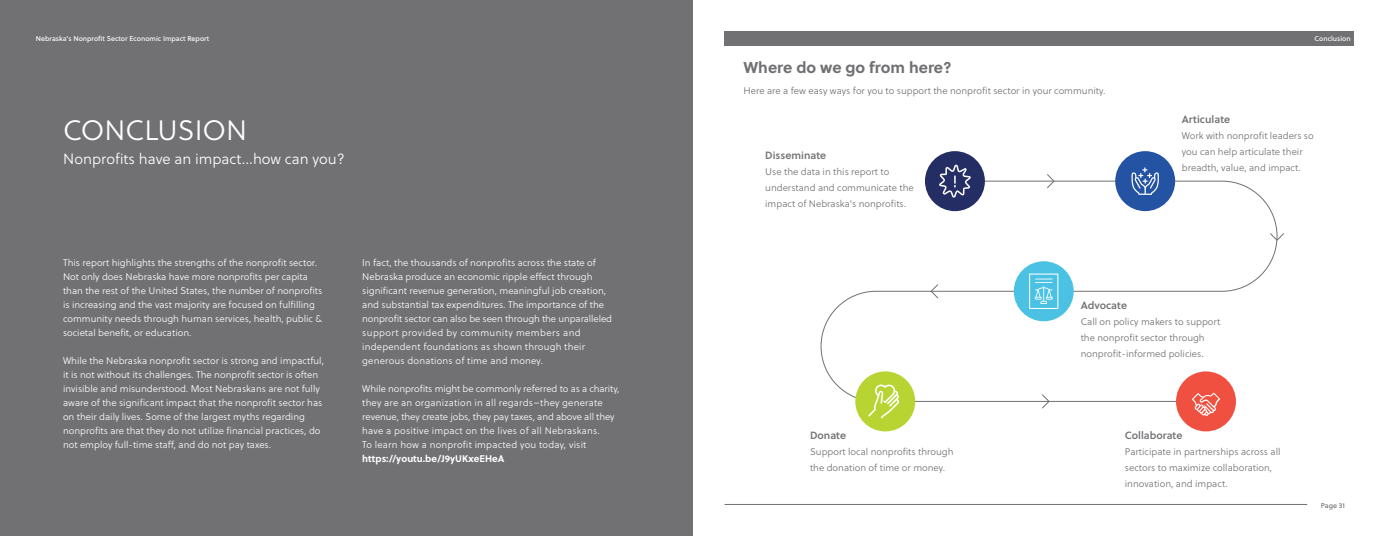
<style>
.page{position:relative;width:1386px;height:536px;background:#fff}
.page>*{position:absolute;margin:0;border:0;box-sizing:border-box;transform-origin:0 0}
.t1{font:300 28px "Soleil";color:#fff}
.t2{font:700 15.75px "Soleil";color:#717073}
.t3{font:300 14.88px "Soleil";color:#fff}
.t4{font:10.5px "Soleil Sb";color:#717073}
.t5{font:300 9.62px/14px "Soleil";color:#fff}
.t6{font:9.62px/15.8px "Soleil Lt";color:#717073}
.t7{font:300 9.62px/14px "Soleil";letter-spacing:.02em;color:#fff}
.t8{font:700 9.62px "Soleil";color:#fff}
.t9{font:7px "Soleil";color:#fff}
.t10{font:7px "Soleil";color:#717073}
</style>
<div class="page">
<hr style="left:724px;top:504px;width:583px;height:1px;background:#717073">
<div style="left:724px;top:32px;width:630px;height:14px;background:#717073"></div>
<div style="left:0;top:0;width:693px;height:536px;background:#717073"></div>
<svg style="left:953px;top:180px;width:325px;height:112px"></svg>
<svg style="left:820px;top:290px;width:410px;height:112px"></svg>
<div style="left:1014px;top:261px;width:60px;height:60px;background:#4bc2e4;border-radius:50%"></div>
<div style="left:855px;top:371px;width:60px;height:60px;background:#b7d433;border-radius:50%"></div>
<div style="left:1176px;top:371px;width:60px;height:60px;background:#f05040;border-radius:50%"></div>
<div style="left:925px;top:151px;width:60px;height:60px;background:#242e64;border-radius:50%"></div>
<div style="left:1115px;top:151px;width:60px;height:60px;background:#2353a2;border-radius:50%"></div>
<svg style="left:939px;top:165px;width:32px;height:32px"></svg>
<svg style="left:868px;top:384px;width:31px;height:34px"></svg>
<svg style="left:1192px;top:392px;width:28px;height:23px"></svg>
<svg style="left:1046px;top:174px;width:9px;height:15px"></svg>
<svg style="left:1269px;top:232px;width:15px;height:9px"></svg>
<svg style="left:930px;top:284px;width:9px;height:15px"></svg>
<svg style="left:1041px;top:393px;width:9px;height:16px"></svg>
<div style="left:1029px;top:273px;width:29px;height:36px;border:1px solid #fff"></div>
<svg style="left:1035px;top:278px;width:18px;height:26px"></svg>
<svg style="left:1131px;top:167px;width:28px;height:28px"></svg>
<p class="t9" style="left:36px;top:33px;width:175px">Nebraska’s Nonprofit Sector Economic Impact Report</p>
<p class="t9" style="left:1315px;top:33px;width:38px">Conclusion</p>
<h2 class="t2" style="left:743px;top:56px;width:210px">Where do we go from here?</h2>
<h1 class="t1" style="left:63px;top:111px;width:185px">CONCLUSION</h1>
<h3 class="t3" style="left:63px;top:148px;width:283px">Nonprofits have an impact...how can you?</h3>
<p class="t5" style="left:63px;top:255px;width:261px">This report highlights the strengths of the nonprofit sector.<br>Not only does Nebraska have more nonprofits per capita than the rest of the United States, the number of nonprofits is increasing and the vast majority are focused on fulfilling community needs through human services, health, public &amp; societal benefit, or education.</p>
<p class="t5" style="left:63px;top:353px;width:263px">While the Nebraska nonprofit sector is strong and impactful, it is not without its challenges. The nonprofit sector is often invisible and misunderstood. Most Nebraskans are not fully aware of the significant impact that the nonprofit sector has on their daily lives. Some of the largest myths regarding nonprofits are that they do not utilize financial practices, do not employ full-time staff, and do not pay taxes.</p>
<p class="t5" style="left:362px;top:255px;width:251px">In fact, the thousands of nonprofits across the state of Nebraska produce an economic ripple effect through significant revenue generation, meaningful job creation, and substantial tax expenditures. The importance of the nonprofit sector can also be seen through the unparalleled support provided by community members and independent foundations as shown through their generous donations of time and money.</p>
<p class="t7" style="left:362px;top:381px;width:259px">While nonprofits might be commonly referred to as a charity, they are an organization in all regards–they generate revenue, they create jobs, they pay taxes, and above all they have a positive impact on the lives of all Nebraskans.<br>To learn how a nonprofit impacted you today, visit</p>
<p class="t8" style="left:362px;top:451px;width:144px">https://youtu.be/J9yUKxeEHeA</p>
<p class="t6" style="left:743px;top:83px;width:364px">Here are a few easy ways for you to support the nonprofit sector in your community.</p>
<p class="t4" style="left:765px;top:147px;width:63px">Disseminate</p>
<p class="t6" style="left:765px;top:164px;width:150px">Use the data in this report to understand and communicate the impact of Nebraska's nonprofits.</p>
<p class="t4" style="left:1182px;top:112px;width:50px">Articulate</p>
<p class="t6" style="left:1182px;top:128px;width:133px">Work with nonprofit leaders so you can help articulate their breadth, value, and impact.</p>
<p class="t4" style="left:810px;top:427px;width:38px">Donate</p>
<p class="t6" style="left:810px;top:443px;width:145px">Support local nonprofits through the donation of time or money.</p>
<p class="t4" style="left:1081px;top:297px;width:48px">Advocate</p>
<p class="t6" style="left:1081px;top:314px;width:141px">Call on policy makers to support the nonprofit sector through nonprofit-informed policies.</p>
<p class="t4" style="left:1125px;top:427px;width:59px">Collaborate</p>
<p class="t6" style="left:1125px;top:443px;width:157px">Participate in partnerships across all sectors to maximize collaboration, innovation, and impact.</p>
<p class="t10" style="left:1321px;top:499px;width:26px">Page 31</p>
</div>
